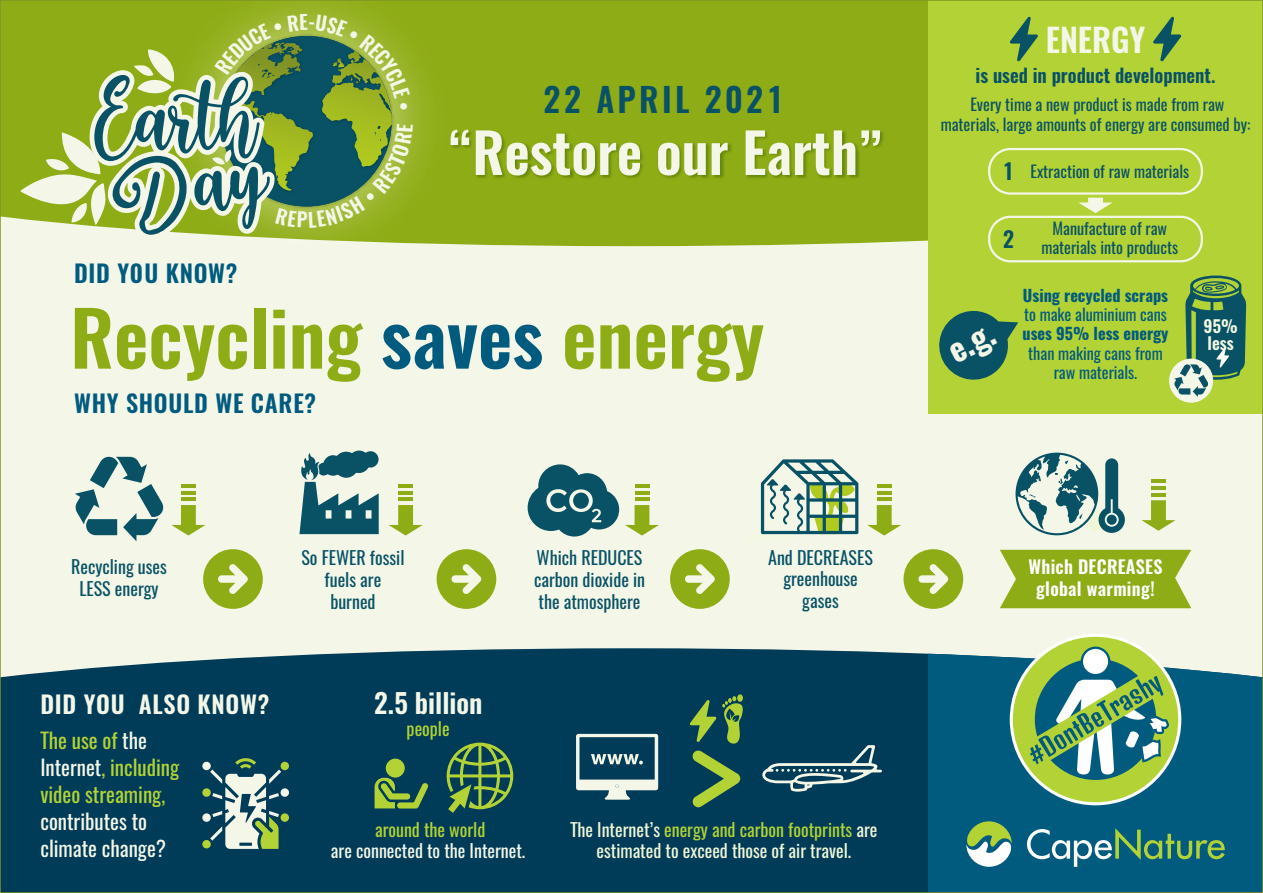
<style>
.page{position:relative;width:1263px;height:893px;background:#f4f7e8}
.page>*{position:absolute;margin:0;border:0;box-sizing:border-box;transform-origin:0 0}
.t1{font:600 75px "Oswald";color:#8eac15}
.t2{font:600 55.05px "Oswald";color:#f4f7e8}
.t3{font:600 33.3px "Oswald";letter-spacing:.1em;color:#095266}
.t4{font:700 32.7px "Oswald";color:#f4f7e8}
.t5{font:600 32.4px "Oswald";color:#f4f7e8}
.t6{font:600 27px "Oswald";color:#f4f7e8}
.t7{font:600 24px "Oswald";letter-spacing:.03em;color:#005b7f}
.t8{font:600 24px "Oswald";letter-spacing:.03em;color:#f4f7e8}
.t9{font:600 21.75px "Oswald";color:#095266}
.t10{font:21px/27px "Oswald";color:#b2d235}
.t11{font:21px/27px "Oswald";color:#f4f7e8}
.t12{font:600 18.9px "Oswald";color:#095266}
.t13{font:18px/21.6px "Oswald";color:#095266;text-align:center}
.t14{font:18px/21.6px "Oswald";color:#f0f6d7;text-align:center}
.t15{font:600 18px/21.6px "Oswald";letter-spacing:.015em;color:#fff;text-align:center}
.t16{font:18px "Oswald";color:#f4f7e8}
.t17{font:18px "Oswald";color:#b2d235}
.t18{font:600 16.95px/17px "Oswald";color:#f2f8e1}
.t19{font:16.2px/19.5px "Oswald";color:#095266;text-align:center}
.t20{font:16.2px/19.5px "Oswald";color:#005b7f;text-align:center}
.t21{font:700 16.2px "Oswald";color:#005b7f}
.s1{color:#005b7f}
.s2{color:#f4f7e8}
.s3{color:#b2d235}
</style>
<div class="page">
<div style="left:3px;top:3px;width:925px;height:243px;background:#8eac15"></div>
<div style="left:928px;top:0;width:335px;height:413px;background:#b2d235"></div>
<svg style="left:1000px;top:550px;width:191px;height:58px;background:#96b226"></svg>
<div style="left:3px;top:648px;width:925px;height:242px;background:#003c58"></div>
<div style="left:928px;top:648px;width:335px;height:245px;background:#005b7f"></div>
<svg style="left:576px;top:734px;width:82px;height:66px"></svg>
<img style="left:538px;top:123px;width:349px;height:77px">
<svg style="left:75px;top:457px;width:89px;height:84px"></svg>
<svg style="left:299px;top:451px;width:80px;height:83px"></svg>
<svg style="left:762px;top:745px;width:120px;height:47px;background:#336376"></svg>
<hr style="left:181px;top:498px;width:15px;height:3px;background:#8eac15">
<hr style="left:181px;top:491px;width:15px;height:3px;background:#8eac15">
<hr style="left:181px;top:484px;width:15px;height:4px;background:#8eac15">
<svg style="left:171px;top:505px;width:34px;height:31px"></svg>
<hr style="left:398px;top:498px;width:15px;height:3px;background:#8eac15">
<hr style="left:398px;top:491px;width:15px;height:3px;background:#8eac15">
<hr style="left:398px;top:484px;width:15px;height:4px;background:#8eac15">
<svg style="left:389px;top:505px;width:34px;height:31px"></svg>
<hr style="left:634px;top:498px;width:15px;height:3px;background:#8eac15">
<hr style="left:634px;top:491px;width:15px;height:3px;background:#8eac15">
<hr style="left:634px;top:484px;width:15px;height:4px;background:#8eac15">
<svg style="left:625px;top:505px;width:34px;height:31px"></svg>
<div style="left:743px;top:534px;width:51px;height:8px;background:#f2f8e1"></div>
<svg style="left:447px;top:743px;width:66px;height:70px;background:#41734a"></svg>
<hr style="left:877px;top:498px;width:15px;height:3px;background:#8eac15">
<hr style="left:877px;top:491px;width:15px;height:3px;background:#8eac15">
<hr style="left:877px;top:484px;width:15px;height:4px;background:#8eac15">
<svg style="left:867px;top:505px;width:34px;height:31px"></svg>
<svg style="left:761px;top:459px;width:97px;height:75px"></svg>
<svg style="left:1010px;top:634px;width:171px;height:171px"></svg>
<svg style="left:966px;top:821px;width:46px;height:46px"></svg>
<svg style="left:1027px;top:828px;width:198px;height:39px"></svg>
<div style="left:1169px;top:359px;width:44px;height:44px;background:#f4f7e8;border-radius:50%"></div>
<svg style="left:939px;top:311px;width:79px;height:69px"></svg>
<svg style="left:1010px;top:16px;width:28px;height:46px"></svg>
<svg style="left:1153px;top:16px;width:29px;height:46px"></svg>
<svg style="left:1174px;top:276px;width:72px;height:121px"></svg>
<img style="left:137px;top:3px;width:339px;height:243px">
<img style="left:413px;top:34px;width:125px;height:177px">
<hr style="left:1151px;top:493px;width:15px;height:3px;background:#8eac15">
<hr style="left:1151px;top:486px;width:15px;height:4px;background:#8eac15">
<hr style="left:1151px;top:480px;width:15px;height:3px;background:#8eac15">
<svg style="left:1141px;top:500px;width:34px;height:31px"></svg>
<svg style="left:1015px;top:453px;width:110px;height:82px"></svg>
<svg style="left:528px;top:464px;width:91px;height:73px"></svg>
<svg style="left:437px;top:549px;width:59px;height:60px"></svg>
<svg style="left:670px;top:549px;width:60px;height:60px"></svg>
<svg style="left:203px;top:549px;width:60px;height:60px"></svg>
<svg style="left:903px;top:549px;width:60px;height:60px"></svg>
<svg style="left:689px;top:696px;width:54px;height:111px;background:#3b6d4c"></svg>
<svg style="left:375px;top:759px;width:53px;height:49px;background:#497949"></svg>
<div style="left:202px;top:813px;width:9px;height:9px;background:#f4f7e8;border-radius:50%"></div>
<div style="left:202px;top:788px;width:9px;height:9px;background:#b2d235;border-radius:50%"></div>
<div style="left:202px;top:840px;width:9px;height:8px;background:#b2d235;border-radius:50%"></div>
<div style="left:281px;top:762px;width:8px;height:8px;background:#b2d235;border-radius:50%"></div>
<div style="left:202px;top:762px;width:9px;height:8px;background:#f4f7e8;border-radius:50%"></div>
<div style="left:281px;top:813px;width:8px;height:9px;background:#b2d235;border-radius:50%"></div>
<div style="left:281px;top:788px;width:8px;height:9px;background:#f4f7e8;border-radius:50%"></div>
<svg style="left:210px;top:757px;width:71px;height:92px"></svg>
<div style="left:988px;top:216px;width:215px;height:46px;border:2px solid #f4f7e8;border-radius:21px"></div>
<div style="left:988px;top:148px;width:215px;height:47px;border:2px solid #f4f7e8;border-radius:21px"></div>
<svg style="left:1078px;top:198px;width:34px;height:15px"></svg>
<svg style="left:20px;top:14px;width:393px;height:225px"></svg>
<h3 class="t3" style="left:543px;top:82px;width:242px">22 APRIL 2021</h3>
<h3 class="t7" style="left:74px;top:261px;width:165px">DID YOU KNOW?</h3>
<h2 class="t2" style="left:449px;top:124px;width:434px">“Restore our Earth”</h2>
<h1 class="t1" style="left:70px;top:299px;width:695px">Recycling <span class="s1">saves</span> energy</h1>
<h3 class="t7" style="left:74px;top:391px;width:244px">WHY SHOULD WE CARE?</h3>
<h3 class="t5" style="left:1046px;top:23px;width:101px">ENERGY</h3>
<p class="t12" style="left:975px;top:66px;width:241px">is used in product development.</p>
<p class="t19" style="left:941px;top:93px;width:311px">Every time a new product is made from raw materials, large amounts of energy are consumed by:</p>
<h3 class="t9" style="left:1003px;top:160px;width:13px">1</h3>
<p class="t19" style="left:1030px;top:160px;width:160px">Extraction of raw materials</p>
<h3 class="t9" style="left:1003px;top:228px;width:13px">2</h3>
<p class="t19" style="left:1041px;top:217px;width:138px">Manufacture of raw materials into products</p>
<h3 class="t4" style="left:942px;top:337px;width:49px;rotate:-27deg">e.g.</h3>
<p class="t21" style="left:1023px;top:286px;width:147px">Using recycled scraps</p>
<p class="t20" style="left:1024px;top:303px;width:144px">to make aluminium cans</p>
<p class="t21" style="left:1022px;top:325px;width:148px">uses 95% less energy</p>
<p class="t20" style="left:1028px;top:342px;width:136px">than making cans from raw materials.</p>
<p class="t18" style="left:1203px;top:319px;width:36px">95% less</p>
<p class="t13" style="left:71px;top:554px;width:97px">Recycling uses<br>LESS energy</p>
<p class="t13" style="left:301px;top:545px;width:105px">So FEWER fossil fuels are burned</p>
<p class="t13" style="left:534px;top:545px;width:112px;text-align:left">Which REDUCES carbon dioxide in the atmosphere</p>
<p class="t13" style="left:768px;top:545px;width:106px">And DECREASES greenhouse gases</p>
<p class="t15" style="left:1028px;top:557px;width:135px">Which DECREASES global warming!</p>
<h3 class="t8" style="left:40px;top:692px;width:231px">DID YOU ALSO KNOW?</h3>
<p class="t10" style="left:40px;top:725px;width:140px">The use of <span class="s2">the<br>Internet</span>, including video streaming,</p>
<p class="t11" style="left:40px;top:806px;width:127px">contributes to climate change?</p>
<h3 class="t6" style="left:374px;top:689px;width:110px">2.5 billion</h3>
<p class="t17" style="left:407px;top:712px;width:44px">people</p>
<p class="t17" style="left:375px;top:813px;width:112px">around the world</p>
<p class="t16" style="left:331px;top:835px;width:196px">are connected to the Internet.</p>
<p class="t14" style="left:570px;top:817px;width:309px">The Internet’s <span class="s3">energy and carbon footprints</span> are estimated to exceed those of air travel.</p>
</div>
